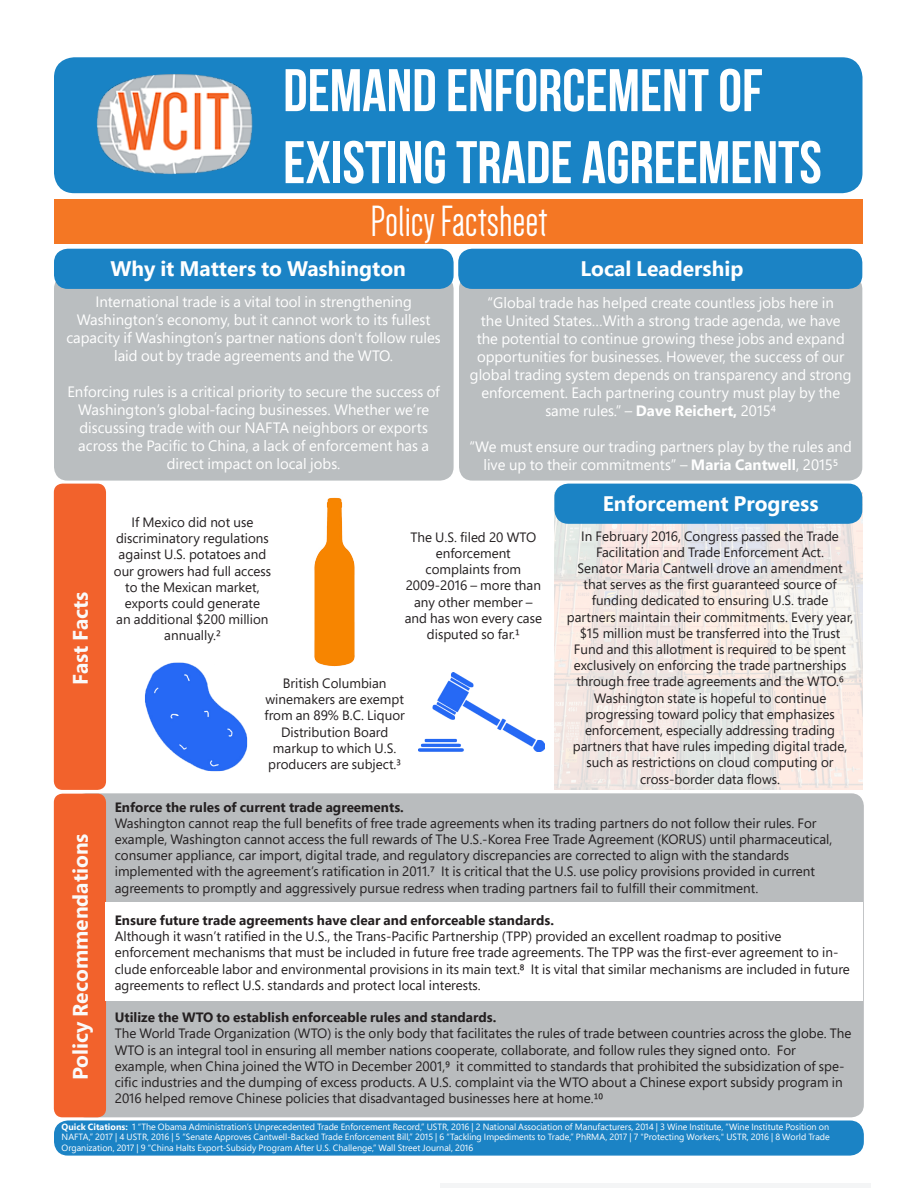
<style>
.page{position:relative;width:918px;height:1188px;background:#fff}
.page>*{position:absolute;margin:0;border:0;box-sizing:border-box;transform-origin:0 0}
.t1{font:700 60px/72px "Bebas Neue";color:#fff}
.t2{font:45px "Dense";color:#fff}
.t3{font:700 21px "Segoe Pro";color:#fff}
.t4{font:700 21px "Segoe Pro";color:#fafafa}
.t5{font:15px/18px "Segoe Pro";color:#fff;text-align:center}
.t6{font:13.5px/16.2px "Segoe Pro";color:#231f20;text-align:center}
.t7{font:700 13.5px "Segoe Pro";color:#231f20}
.t8{font:9px/10.8px "Segoe Pro";color:#fff}
.s1{font-weight:700}
</style>
<div class="page">
<div style="left:54px;top:57px;width:808px;height:136px;background:#1983c5;border-radius:20px"></div>
<div style="left:55px;top:200px;width:808px;height:44px;background:#f47724"></div>
<div style="left:54px;top:275px;width:400px;height:206px;background:#babec0;border-radius:14px"></div>
<hr style="left:441px;top:1184px;width:430px;height:4px;background:#f4f5f6">
<img style="left:96px;top:74px;width:157px;height:101px">
<div style="left:55px;top:249px;width:398px;height:39px;background:#1b83c5;border-radius:13px"></div>
<div style="left:54px;top:249px;width:400px;height:40px;border:2px solid #1b83c5;border-radius:13px"></div>
<div style="left:459px;top:275px;width:403px;height:206px;background:#babec0;border-radius:14px"></div>
<div style="left:459px;top:249px;width:403px;height:39px;background:#1b83c5;border-radius:13px"></div>
<div style="left:458px;top:249px;width:404px;height:40px;border:2px solid #1b83c5;border-radius:13px"></div>
<div style="left:74px;top:793px;width:790px;height:324px;background:#b9bcbe;border-radius:13px"></div>
<div style="left:54px;top:794px;width:52px;height:323px;background:#f2622c;border-radius:9px"></div>
<div style="left:105px;top:902px;width:757px;height:99px;background:#fff"></div>
<div style="left:55px;top:1121px;width:808px;height:34px;background:#1b83c5;border-radius:13px"></div>
<div style="left:54px;top:1120px;width:810px;height:36px;border:2px solid #1b83c5;border-radius:13px"></div>
<img style="left:554px;top:492px;width:308px;height:298px">
<div style="left:555px;top:484px;width:307px;height:39px;background:#1b83c5;border-radius:13px"></div>
<div style="left:554px;top:484px;width:308px;height:40px;border:2px solid #1b83c5;border-radius:13px"></div>
<div style="left:54px;top:484px;width:52px;height:306px;background:#f2622c;border-radius:9px"></div>
<img style="left:314px;top:497px;width:41px;height:170px">
<img style="left:419px;top:673px;width:126px;height:78px">
<img style="left:145px;top:662px;width:103px;height:110px">
<p class="t1" style="left:283px;top:54px;width:540px">DEMAND ENFORCEMENT OF<br>EXISTING TRADE AGREEMENTS</p>
<p class="t2" style="left:370px;top:199px;width:179px">Policy Factsheet</p>
<p class="t3" style="left:110px;top:254px;width:297px">Why it Matters to Washington</p>
<p class="t3" style="left:580px;top:254px;width:164px">Local Leadership</p>
<p class="t5" style="left:95px;top:292px;width:318px">International trade is a vital tool in strengthening</p>
<p class="t5" style="left:77px;top:310px;width:355px">Washington’s economy, but it cannot work to its fullest</p>
<p class="t5" style="left:66px;top:328px;width:376px">capacity if Washington’s partner nations don't follow rules laid out by trade agreements and the WTO.</p>
<p class="t5" style="left:67px;top:382px;width:374px">Enforcing rules is a critical priority to secure the success of<br>Washington’s global-facing businesses. Whether we’re</p>
<p class="t5" style="left:78px;top:418px;width:352px">discussing trade with our NAFTA neighbors or exports across the Pacific to China, a lack of enforcement has a direct impact on local jobs.</p>
<p class="t5" style="left:470px;top:293px;width:383px">“Global trade has helped create countless jobs here in<br>the United States…With a strong trade agenda, we have the potential to continue growing these jobs and expand opportunities for businesses. However, the success of our global trading system depends on transparency and strong enforcement. Each partnering country must play by the same rules.” – <span class="s1">Dave Reichert,</span> 2015⁴</p>
<p class="t5" style="left:470px;top:437px;width:384px">“We must ensure our trading partners play by the rules and live up to their commitments” – <span class="s1">Maria Cantwell</span>, 2015⁵</p>
<p class="t4" style="left:66px;top:685px;width:95px;rotate:-90deg">Fast Facts</p>
<p class="t4" style="left:66px;top:1080px;width:248px;rotate:-90deg">Policy Recommendations</p>
<p class="t6" style="left:114px;top:514px;width:159px">If Mexico did not use discriminatory regulations against U.S. potatoes and our growers had full access to the Mexican market, exports could generate<br>an additional $200 million annually.²</p>
<p class="t6" style="left:264px;top:675px;width:142px">British Columbian winemakers are exempt from an 89% B.C. Liquor<br>Distribution Board markup to which U.S. producers are subject.³</p>
<p class="t6" style="left:410px;top:529px;width:127px">The U.S. filed 20 WTO enforcement</p>
<p class="t6" style="left:426px;top:561px;width:97px">complaints from</p>
<p class="t6" style="left:405px;top:577px;width:139px">2009-2016 – more than any other member – and has won every case disputed so far.¹</p>
<p class="t3" style="left:603px;top:488px;width:217px">Enforcement Progress</p>
<p class="t6" style="left:581px;top:527px;width:259px">In February 2016, Congress passed the Trade<br>Facilitation and Trade Enforcement Act.</p>
<p class="t6" style="left:578px;top:560px;width:267px">Senator Maria Cantwell drove an amendment that serves as the first guaranteed source of</p>
<p class="t6" style="left:592px;top:592px;width:238px">funding dedicated to ensuring U.S. trade</p>
<p class="t6" style="left:567px;top:608px;width:288px">partners maintain their commitments. Every year, $15 million must be transferred into the Trust Fund and this allotment is required to be spent exclusively on enforcing the trade partnerships through free trade agreements and the WTO.⁶<br>Washington state is hopeful to continue</p>
<p class="t6" style="left:585px;top:706px;width:251px">progressing toward policy that emphasizes</p>
<p class="t6" style="left:585px;top:722px;width:252px">enforcement, especially addressing trading</p>
<p class="t6" style="left:573px;top:738px;width:276px">partners that have rules impeding digital trade, such as restrictions on cloud computing or cross-border data flows.</p>
<p class="t7" style="left:115px;top:797px;width:291px">Enforce the rules of current trade agreements.</p>
<p class="t6" style="left:115px;top:815px;width:703px">Washington cannot reap the full benefits of free trade agreements when its trading partners do not follow their rules. For</p>
<p class="t6" style="left:115px;top:831px;width:719px;text-align:left">example, Washington cannot access the full rewards of The U.S.-Korea Free Trade Agreement (KORUS) until pharmaceutical, consumer appliance, car import, digital trade, and regulatory discrepancies are corrected to align with the standards</p>
<p class="t6" style="left:115px;top:863px;width:702px">implemented with the agreement’s ratification in 2011.⁷ It is critical that the U.S. use policy provisions provided in current</p>
<p class="t6" style="left:115px;top:879px;width:645px">agreements to promptly and aggressively pursue redress when trading partners fail to fulfill their commitment.</p>
<p class="t7" style="left:115px;top:911px;width:441px">Ensure future trade agreements have clear and enforceable standards.</p>
<p class="t6" style="left:115px;top:928px;width:668px">Although it wasn’t ratified in the U.S., the Trans-Pacific Partnership (TPP) provided an excellent roadmap to positive</p>
<p class="t6" style="left:115px;top:944px;width:737px;text-align:left">enforcement mechanisms that must be included in future free trade agreements. The TPP was the first-ever agreement to in&shy;clude enforceable labor and environmental provisions in its main text.⁸ It is vital that similar mechanisms are included in future agreements to reflect U.S. standards and protect local interests.</p>
<p class="t7" style="left:115px;top:1008px;width:383px">Utilize the WTO to establish enforceable rules and standards.</p>
<p class="t6" style="left:115px;top:1025px;width:738px;text-align:left">The World Trade Organization (WTO) is the only body that facilitates the rules of trade between countries across the globe. The<br>WTO is an integral tool in ensuring all member nations cooperate, collaborate, and follow rules they signed onto. For</p>
<p class="t6" style="left:115px;top:1058px;width:731px;text-align:left">example, when China joined the WTO in December 2001,⁹ it committed to standards that prohibited the subsidization of spe&shy;cific industries and the dumping of excess products. A U.S. complaint via the WTO about a Chinese export subsidy program in<br>2016 helped remove Chinese policies that disadvantaged businesses here at home.¹⁰</p>
<p class="t8" style="left:62px;top:1121px;width:770px"><span class="s1">Quick Citations:</span> 1 “The Obama Administration’s Unprecedented Trade Enforcement Record,” USTR, 2016 | 2 National Association of Manufacturers, 2014 | 3 Wine Institute, “Wine Institute Position on<br>NAFTA,” 2017 | 4 USTR, 2016 | 5 “Senate Approves Cantwell-Backed Trade Enforcement Bill,” 2015 | 6 “Tackling Impediments to Trade,” PhRMA, 2017 | 7 "Protecting Workers," USTR, 2016 | 8 World Trade</p>
<p class="t8" style="left:62px;top:1142px;width:413px">Organization, 2017 | 9 “China Halts Export-Subsidy Program After U.S. Challenge,” Wall Street Journal, 2016</p>
</div>
